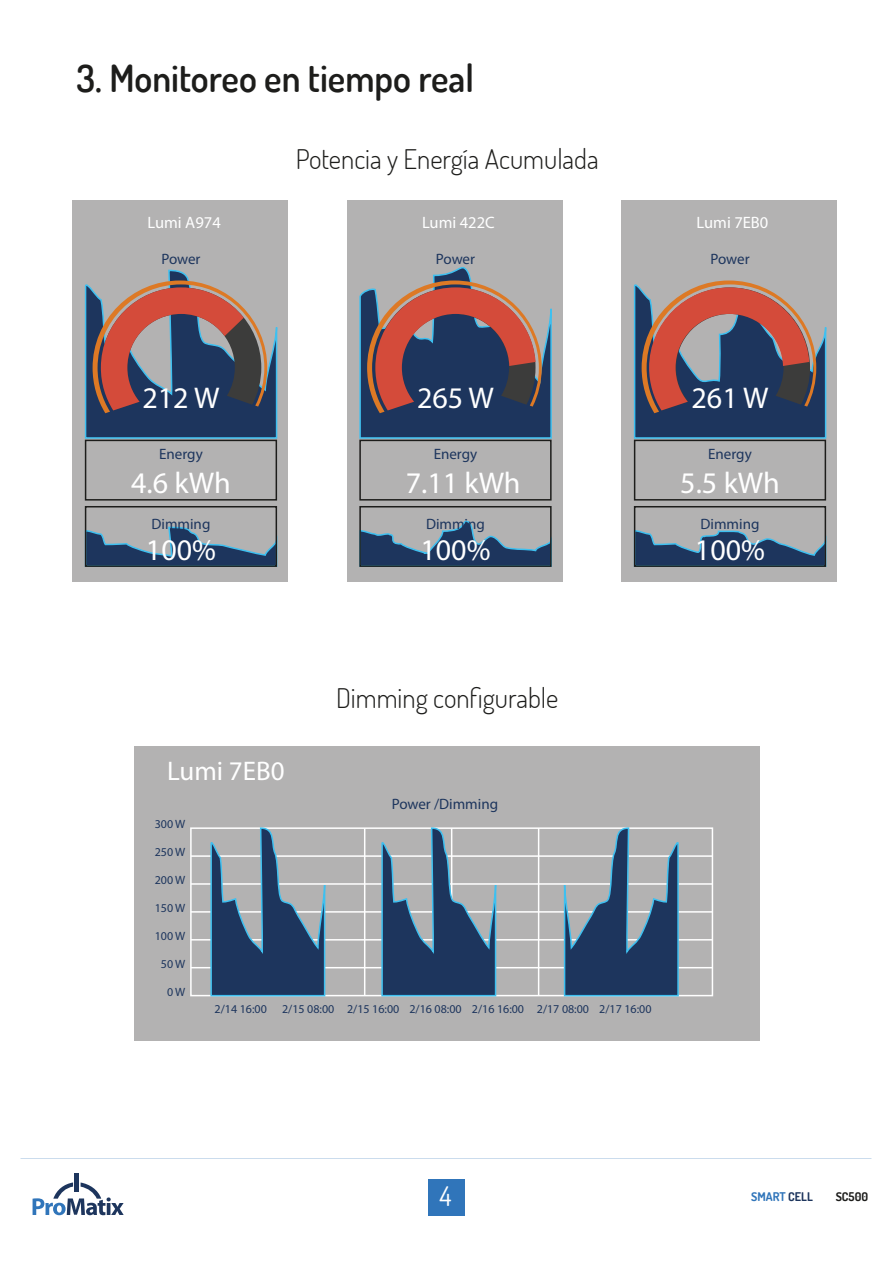
<style>
.page{position:relative;width:893px;height:1263px;background:#fff}
.page>*{position:absolute;margin:0;border:0;box-sizing:border-box;transform-origin:0 0}
.t1{font:600 37.5px "Dosis";color:#1d1d1b}
.t2{font:30px "Myriad Pro";color:#fff}
.t3{font:300 27px "Dosis";color:#1d1d1b}
.t4{font:27px "Myriad Pro";color:#fff}
.t5{font:27px "Dosis";color:#fff}
.t6{font:16.5px "Myriad Pro";color:#fff}
.t7{font:15px "Myriad Pro";color:#1d355d}
.t8{font:12px "Myriad Pro";color:#1d355d}
.t9{font:700 12px "Dosis";color:#3075ba}
.t10{font:700 12px "Dosis";color:#1d1d1b}
.s1{color:#1d355d}
</style>
<div class="page">
<div style="left:428px;top:1179px;width:36px;height:36px;background:#3075ba"></div>
<svg style="left:33px;top:1182px;width:91px;height:33px"></svg>
<hr style="left:75px;top:1173px;width:4px;height:18px;background:#1d355d">
<div style="left:73px;top:201px;width:215px;height:381px;background:#b3b2b2"></div>
<svg style="left:84px;top:526px;width:194px;height:41px"></svg>
<div style="left:85px;top:506px;width:192px;height:61px;border:2px solid #1d1d1b"></div>
<div style="left:85px;top:440px;width:192px;height:61px;border:2px solid #1d1d1b"></div>
<div style="left:347px;top:201px;width:215px;height:381px;background:#b3b2b2"></div>
<svg style="left:362px;top:520px;width:187px;height:44px"></svg>
<div style="left:359px;top:506px;width:193px;height:61px;border:2px solid #1d1d1b"></div>
<div style="left:359px;top:440px;width:193px;height:61px;border:2px solid #1d1d1b"></div>
<div style="left:622px;top:201px;width:215px;height:381px;background:#b3b2b2"></div>
<svg style="left:633px;top:526px;width:194px;height:41px"></svg>
<div style="left:634px;top:506px;width:192px;height:61px;border:2px solid #1d1d1b"></div>
<div style="left:634px;top:440px;width:192px;height:61px;border:2px solid #1d1d1b"></div>
<svg style="left:84px;top:269px;width:194px;height:170px"></svg>
<svg style="left:359px;top:267px;width:193px;height:172px"></svg>
<svg style="left:633px;top:280px;width:194px;height:159px"></svg>
<div style="left:134px;top:747px;width:626px;height:294px;background:#b3b2b2"></div>
<div style="left:190px;top:827px;width:523px;height:169px;border:2px solid #fff"></div>
<hr style="left:191px;top:967px;width:521px;height:1px;background:#fff">
<hr style="left:191px;top:939px;width:521px;height:1px;background:#fff">
<hr style="left:191px;top:911px;width:521px;height:2px;background:#fff">
<hr style="left:191px;top:883px;width:521px;height:2px;background:#fff">
<hr style="left:191px;top:855px;width:521px;height:2px;background:#fff">
<hr style="left:538px;top:828px;width:1px;height:167px;background:#fff">
<hr style="left:364px;top:828px;width:1px;height:167px;background:#fff">
<svg style="left:210px;top:827px;width:116px;height:170px"></svg>
<svg style="left:381px;top:827px;width:116px;height:170px"></svg>
<svg style="left:563px;top:827px;width:117px;height:170px"></svg>
<h1 class="t1" style="left:77px;top:54px;width:399px">3. Monitoreo en tiempo real</h1>
<h3 class="t6" style="left:148px;top:212px;width:75px">Lumi A974</h3>
<p class="t7" style="left:161px;top:249px;width:41px">Power</p>
<h2 class="t2" style="left:142px;top:379px;width:78px">212 W</h2>
<p class="t7" style="left:159px;top:444px;width:45px">Energy</p>
<h2 class="t2" style="left:131px;top:465px;width:101px">4.6 kWh</h2>
<p class="t7" style="left:151px;top:514px;width:60px">Dimming</p>
<h2 class="t2" style="left:146px;top:532px;width:72px">100%</h2>
<h3 class="t3" style="left:296px;top:142px;width:304px">Potencia y Energía Acumulada</h3>
<h3 class="t6" style="left:422px;top:212px;width:74px">Lumi 422C</h3>
<p class="t7" style="left:436px;top:249px;width:41px">Power</p>
<h2 class="t2" style="left:417px;top:379px;width:78px">265 W</h2>
<p class="t7" style="left:434px;top:444px;width:45px">Energy</p>
<h2 class="t2" style="left:406px;top:465px;width:116px">7.11 kWh</h2>
<p class="t7" style="left:426px;top:514px;width:60px">Dimming</p>
<h2 class="t2" style="left:420px;top:532px;width:72px">100%</h2>
<h3 class="t6" style="left:697px;top:212px;width:73px">Lumi 7EB0</h3>
<p class="t7" style="left:710px;top:249px;width:41px">Power</p>
<h2 class="t2" style="left:691px;top:379px;width:78px">261 W</h2>
<p class="t7" style="left:708px;top:444px;width:45px">Energy</p>
<h2 class="t2" style="left:680px;top:465px;width:101px">5.5 kWh</h2>
<p class="t7" style="left:700px;top:514px;width:60px">Dimming</p>
<h2 class="t2" style="left:695px;top:532px;width:72px">100%</h2>
<h3 class="t4" style="left:167px;top:755px;width:119px">Lumi 7EB0</h3>
<p class="t8" style="left:155px;top:817px;width:32px">300 W</p>
<p class="t8" style="left:155px;top:845px;width:32px">250 W</p>
<p class="t8" style="left:155px;top:872px;width:32px">200 W</p>
<p class="t8" style="left:155px;top:900px;width:32px">150 W</p>
<p class="t8" style="left:155px;top:928px;width:32px">100 W</p>
<p class="t8" style="left:161px;top:956px;width:26px">50 W</p>
<p class="t8" style="left:167px;top:984px;width:20px">0 W</p>
<h3 class="t3" style="left:336px;top:681px;width:224px">Dimming configurable</h3>
<p class="t7" style="left:392px;top:794px;width:108px">Power /Dimming</p>
<p class="t8" style="left:215px;top:1001px;width:54px">2/14 16:00</p>
<p class="t8" style="left:282px;top:1001px;width:371px">2/15 08:00 2/15 16:00 2/16 08:00 2/16 16:00 2/17 08:00 2/17 16:00</p>
<h3 class="t5" style="left:440px;top:1179px;width:13px">4</h3>
<p class="t9" style="left:751px;top:1189px;width:63px">SMART <span class="s1">CELL</span></p>
<p class="t10" style="left:836px;top:1189px;width:34px">SC500</p>
</div>
